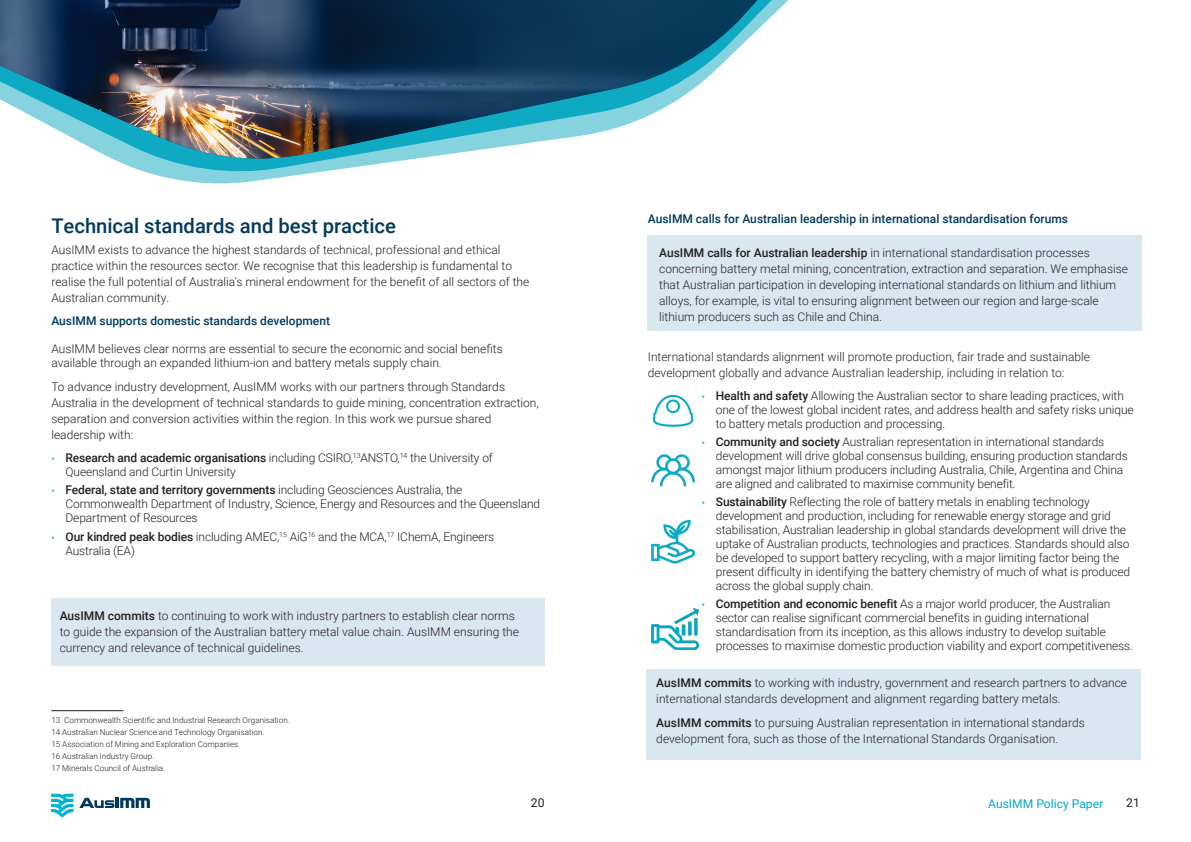
<style>
.page{position:relative;width:1191px;height:842px;background:#fff}
.page>*{position:absolute;margin:0;border:0;box-sizing:border-box;transform-origin:0 0}
.t1{font:500 20.2px "Roboto";color:#00395c}
.t2{font:12.1px "Roboto";color:#00aac5}
.t3{font:12.1px "Roboto";color:#231f20}
.Body_text_-_2_col{font:300 12px/14px "Roboto";color:#231f20}
.t4{font:500 12px "Roboto";color:#00395c}
.Body_text_-_footnote{font:300 8.1px "Roboto";color:#231f20}
.s1{font-weight:500;font-size:9px;color:#00b5d1}
.s2{font-weight:500}
</style>
<div class="page">
<svg style="left:79px;top:798px;width:71px;height:10px"></svg>
<svg style="left:51px;top:794px;width:22px;height:23px"></svg>
<div style="left:647px;top:236px;width:494px;height:95px;background:#d9e7f1"></div>
<div style="left:51px;top:598px;width:493px;height:67px;background:#d9e7f1"></div>
<hr style="left:51px;top:710px;width:72px;height:1px;background:#231f20">
<svg style="left:124px;top:164px;width:253px;height:12px;fill:#84d3df"></svg>
<svg style="left:115px;top:0;width:674px;height:164px"></svg>
<img style="left:0;top:0;width:730px;height:160px">
<div style="left:646px;top:669px;width:495px;height:90px;background:#d9e7f1"></div>
<img style="left:652px;top:395px;width:42px;height:32px">
<svg style="left:651px;top:454px;width:44px;height:33px"></svg>
<svg style="left:651px;top:520px;width:44px;height:44px"></svg>
<img style="left:652px;top:609px;width:46px;height:40px">
<h2 class="t1" style="left:51px;top:211px;width:346px">Technical standards and best practice</h2>
<p class="Body_text_-_2_col" style="left:51px;top:242px;width:479px;line-height:16px">AusIMM exists to advance the highest standards of technical, professional and ethical practice within the resources sector. We recognise that this leadership is fundamental to realise the full potential of Australia’s mineral endowment for the benefit of all sectors of the Australian community.</p>
<h3 class="t4" style="left:51px;top:312px;width:280px">AusIMM supports domestic standards development</h3>
<h3 class="Body_text_-_2_col" style="left:51px;top:341px;width:453px">AusIMM believes clear norms are essential to secure the economic and social benefits available through an expanded lithium-ion and battery metals supply chain.</h3>
<p class="Body_text_-_2_col" style="left:51px;top:379px;width:489px;line-height:16px">To advance industry development, AusIMM works with our partners through Standards Australia in the development of technical standards to guide mining, concentration extraction, separation and conversion activities within the region. In this work we pursue shared leadership with:</p>
<p class="Body_text_-_2_col" style="left:66px;top:450px;width:429px;text-indent:-14px"><span class="s1">•</span> <span class="s2">Research and academic organisations</span> including CSIRO,<sup>13</sup>ANSTO,<sup>14</sup> the University of<br>Queensland and Curtin University</p>
<p class="Body_text_-_2_col" style="left:66px;top:482px;width:476px;text-indent:-14px"><span class="s1">•</span> <span class="s2">Federal, state and territory governments</span> including Geosciences Australia, the<br>Commonwealth Department of Industry, Science, Energy and Resources and the Queensland<br>Department of Resources</p>
<p class="Body_text_-_2_col" style="left:66px;top:529px;width:430px;text-indent:-14px"><span class="s1">•</span> <span class="s2">Our kindred peak bodies</span> including AMEC,<sup>15</sup> AiG<sup>16</sup> and the MCA,<sup>17</sup> IChemA, Engineers<br>Australia (EA)</p>
<p class="Body_text_-_2_col" style="left:60px;top:607px;width:461px;line-height:16px"><span class="s2">AusIMM commits</span> to continuing to work with industry partners to establish clear norms to guide the expansion of the Australian battery metal value chain. AusIMM ensuring the currency and relevance of technical guidelines.</p>
<p class="Body_text_-_footnote" style="left:51px;top:714px;width:240px">13 Commonwealth Scientific and Industrial Research Organisation.</p>
<p class="Body_text_-_footnote" style="left:51px;top:726px;width:215px">14 Australian Nuclear Science and Technology Organisation.</p>
<p class="Body_text_-_footnote" style="left:51px;top:738px;width:190px">15 Association of Mining and Exploration Companies.</p>
<p class="Body_text_-_footnote" style="left:51px;top:750px;width:104px">16 Australian Industry Group.</p>
<p class="Body_text_-_footnote" style="left:51px;top:763px;width:115px">17 Minerals Council of Australia.</p>
<h3 class="t4" style="left:648px;top:210px;width:422px">AusIMM calls for Australian leadership in international standardisation forums</h3>
<p class="Body_text_-_2_col" style="left:659px;top:244px;width:470px;line-height:16px"><span class="s2">AusIMM calls for Australian leadership</span> in international standardisation processes concerning battery metal mining, concentration, extraction and separation. We emphasise that Australian participation in developing international standards on lithium and lithium alloys, for example, is vital to ensuring alignment between our region and large-scale lithium producers such as Chile and China.</p>
<p class="Body_text_-_2_col" style="left:648px;top:348px;width:444px;line-height:16px">International standards alignment will promote production, fair trade and sustainable development globally and advance Australian leadership, including in relation to:</p>
<p class="Body_text_-_2_col" style="left:716px;top:388px;width:419px;text-indent:-14px"><span class="s1">•</span> <span class="s2">Health and safety</span> Allowing the Australian sector to share leading practices, with one of the lowest global incident rates, and address health and safety risks unique to battery metals production and processing.</p>
<p class="Body_text_-_2_col" style="left:716px;top:434px;width:413px;text-indent:-14px"><span class="s1">•</span> <span class="s2">Community and society</span> Australian representation in international standards development will drive global consensus building, ensuring production standards amongst major lithium producers including Australia, Chile, Argentina and China are aligned and calibrated to maximise community benefit.</p>
<p class="Body_text_-_2_col" style="left:716px;top:494px;width:416px;text-indent:-14px"><span class="s1">•</span> <span class="s2">Sustainability</span> Reflecting the role of battery metals in enabling technology development and production, including for renewable energy storage and grid stabilisation, Australian leadership in global standards development will drive the uptake of Australian products, technologies and practices. Standards should also be developed to support battery recycling, with a major limiting factor being the present difficulty in identifying the battery chemistry of much of what is produced across the global supply chain.</p>
<p class="Body_text_-_2_col" style="left:716px;top:597px;width:418px;text-indent:-14px"><span class="s1">•</span> <span class="s2">Competition and economic benefit</span> As a major world producer, the Australian sector can realise significant commercial benefits in guiding international standardisation from its inception, as this allows industry to develop suitable processes to maximise domestic production viability and export competitiveness.</p>
<p class="Body_text_-_2_col" style="left:656px;top:674px;width:472px;line-height:16px"><span class="s2">AusIMM commits</span> to working with industry, government and research partners to advance international standards development and alignment regarding battery metals.</p>
<p class="Body_text_-_2_col" style="left:656px;top:714px;width:430px;line-height:16px"><span class="s2">AusIMM commits</span> to pursuing Australian representation in international standards development fora, such as those of the International Standards Organisation.</p>
<p class="t3" style="left:531px;top:795px;width:15px">20</p>
<p class="t2" style="left:988px;top:795px;width:116px">AusIMM Policy Paper</p>
<p class="t3" style="left:1126px;top:795px;width:15px">21</p>
</div>
